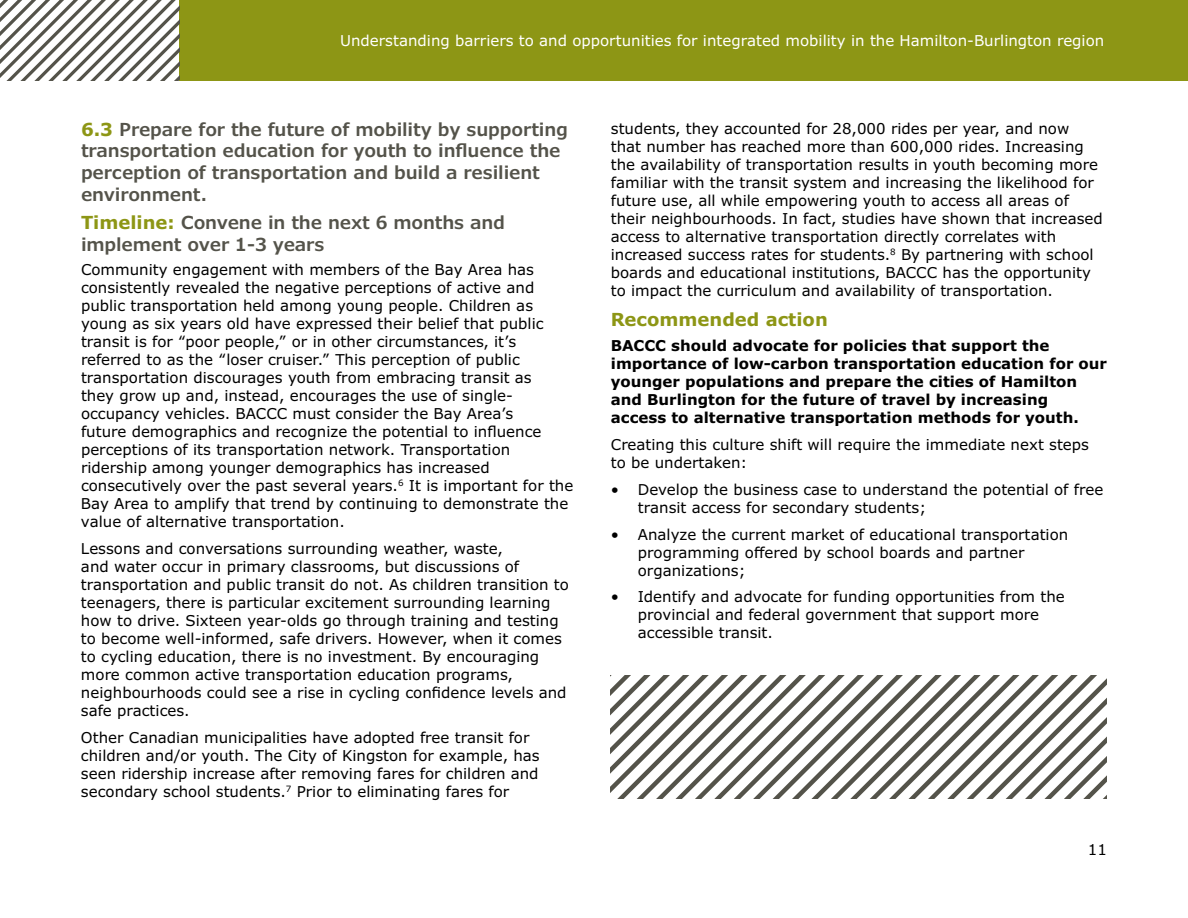
<style>
.page{position:relative;width:1188px;height:918px;background:#fff}
.page>*{position:absolute;margin:0;border:0;box-sizing:border-box;transform-origin:0 0}
.t1{font:600 18px/21.6px "Verdana Pro";letter-spacing:-.01em;color:#54534a}
.t2{font:700 18px "Verdana Pro";color:#8d9615}
.t3{font:15px/18px "Verdana Pro";color:#000}
.t4{font:700 15px/18px "Verdana Pro";color:#000}
.t5{font:15px "Verdana Pro";color:#fff}
.s1{font-weight:700;color:#8d9615}
</style>
<div class="page">
<div style="left:179px;top:0;width:1009px;height:81px;background:#8d9615"></div>
<svg style="left:0;top:0;width:179px;height:81px"></svg>
<svg style="left:611px;top:675px;width:496px;height:124px"></svg>
<p class="t5" style="left:340px;top:31px;width:766px">Understanding barriers to and opportunities for integrated mobility in the Hamilton-Burlington region</p>
<p class="t1" style="left:81px;top:119px;width:489px"><span class="s1">6.3</span> Prepare for the future of mobility by supporting transportation education for youth to influence the perception of transportation and build a resilient environment.</p>
<p class="t1" style="left:81px;top:212px;width:426px"><span class="s1">Timeline:</span> Convene in the next 6 months and implement over 1-3 years</p>
<p class="t3" style="left:81px;top:261px;width:494px">Community engagement with members of the Bay Area has consistently revealed the negative perceptions of active and public transportation held among young people. Children as young as six years old have expressed their belief that public transit is for “poor people,” or in other circumstances, it’s referred to as the “loser cruiser.” This perception of public transportation discourages youth from embracing transit as<br>they grow up and, instead, encourages the use of single&shy;occupancy vehicles. BACCC must consider the Bay Area’s<br>future demographics and recognize the potential to influence perceptions of its transportation network. Transportation ridership among younger demographics has increased consecutively over the past several years.<sup>6</sup> It is important for the Bay Area to amplify that trend by continuing to demonstrate the value of alternative transportation.</p>
<p class="t3" style="left:81px;top:540px;width:489px">Lessons and conversations surrounding weather, waste,<br>and water occur in primary classrooms, but discussions of transportation and public transit do not. As children transition to teenagers, there is particular excitement surrounding learning how to drive. Sixteen year-olds go through training and testing to become well-informed, safe drivers. However, when it comes to cycling education, there is no investment. By encouraging more common active transportation education programs, neighbourhoods could see a rise in cycling confidence levels and safe practices.</p>
<p class="t3" style="left:81px;top:729px;width:460px">Other Canadian municipalities have adopted free transit for children and/or youth. The City of Kingston for example, has seen ridership increase after removing fares for children and secondary school students.<sup>7</sup> Prior to eliminating fares for</p>
<p class="t3" style="left:611px;top:119px;width:493px">students, they accounted for 28,000 rides per year, and now that number has reached more than 600,000 rides. Increasing the availability of transportation results in youth becoming more familiar with the transit system and increasing the likelihood for future use, all while empowering youth to access all areas of their neighbourhoods. In fact, studies have shown that increased access to alternative transportation directly correlates with increased success rates for students.<sup>8</sup> By partnering with school boards and educational institutions, BACCC has the opportunity to impact the curriculum and availability of transportation.</p>
<p class="t2" style="left:611px;top:308px;width:218px">Recommended action</p>
<p class="t4" style="left:611px;top:336px;width:498px">BACCC should advocate for policies that support the importance of low-carbon transportation education for our younger populations and prepare the cities of Hamilton and Burlington for the future of travel by increasing access to alternative transportation methods for youth.</p>
<p class="t3" style="left:611px;top:435px;width:480px">Creating this culture shift will require the immediate next steps to be undertaken:</p>
<p class="t3" style="left:638px;top:480px;width:467px;text-indent:-27px">• Develop the business case to understand the potential of free transit access for secondary students;</p>
<p class="t3" style="left:638px;top:525px;width:432px;text-indent:-27px">• Analyze the current market of educational transportation programming offered by school boards and partner organizations;</p>
<p class="t3" style="left:638px;top:588px;width:429px;text-indent:-27px">• Identify and advocate for funding opportunities from the provincial and federal government that support more accessible transit.</p>
<p class="t3" style="left:1088px;top:841px;width:21px">11</p>
</div>
